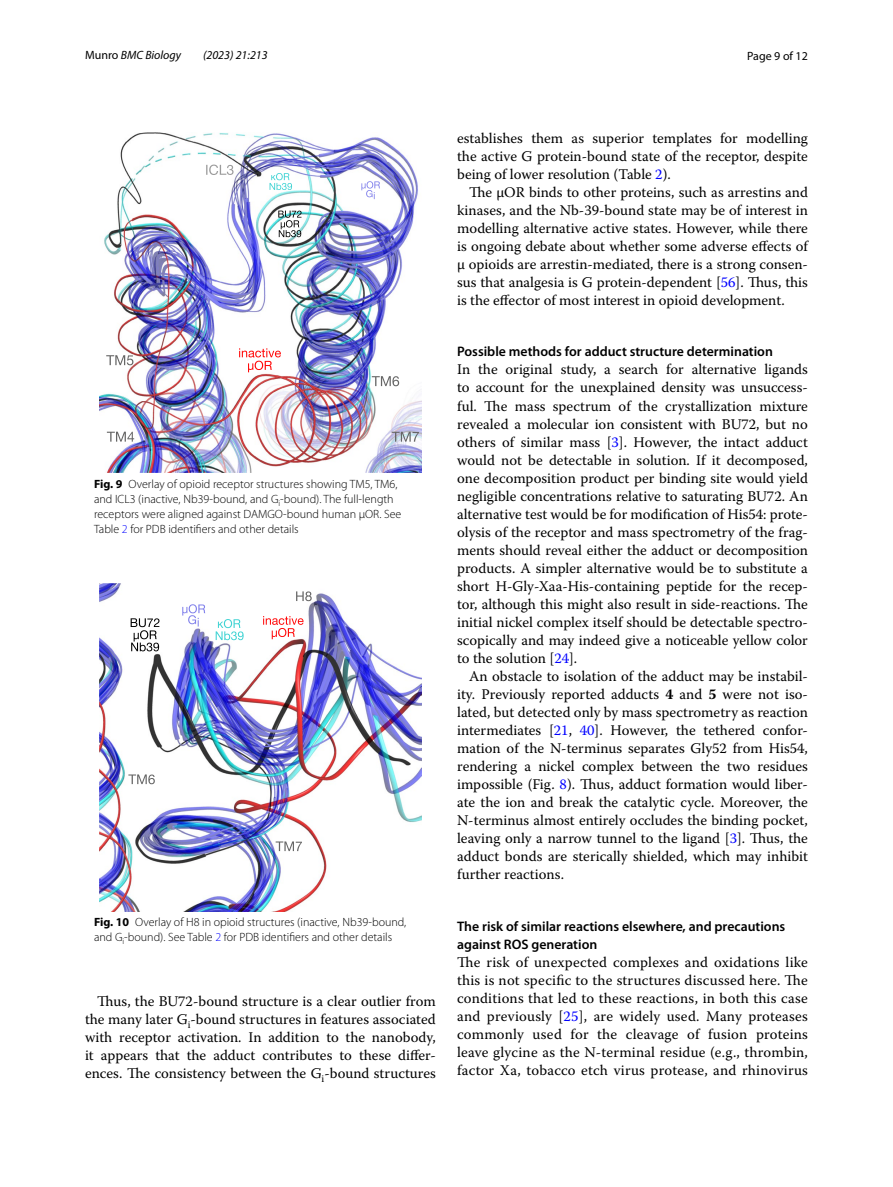
<style>
.page{position:relative;width:893px;height:1187px;background:#fff}
.page>*{position:absolute;margin:0;border:0;box-sizing:border-box;transform-origin:0 0}
.t1{font:14.7px/18px "Warnock Pro";color:#000;text-align:justify}
.t2{font:600 13.8px/18px "Myriad Pro";color:#000}
.t3{font:300 12px/15px "Myriad Pro";color:#000}
.t4{font:italic 12px "Myriad Pro";color:#000}
.t5{font:12px "Myriad Pro";color:#000}
.s1{font-style:normal}
.s2{font-weight:700}
.s3{color:#00f}
</style>
<div class="page">
<img style="left:99px;top:133px;width:322px;height:339px">
<svg style="left:372px;top:376px;width:27px;height:10px"></svg>
<svg style="left:206px;top:164px;width:28px;height:11px"></svg>
<svg style="left:106px;top:355px;width:27px;height:10px"></svg>
<svg style="left:270px;top:173px;width:22px;height:17px"></svg>
<svg style="left:278px;top:210px;width:24px;height:27px"></svg>
<svg style="left:239px;top:348px;width:42px;height:24px"></svg>
<svg style="left:361px;top:181px;width:19px;height:18px"></svg>
<svg style="left:107px;top:431px;width:27px;height:10px"></svg>
<svg style="left:392px;top:431px;width:27px;height:10px"></svg>
<img style="left:99px;top:583px;width:322px;height:328px">
<svg style="left:128px;top:774px;width:27px;height:10px"></svg>
<svg style="left:296px;top:591px;width:16px;height:10px"></svg>
<svg style="left:216px;top:619px;width:28px;height:21px"></svg>
<svg style="left:131px;top:618px;width:28px;height:33px"></svg>
<svg style="left:263px;top:616px;width:41px;height:23px"></svg>
<svg style="left:182px;top:604px;width:23px;height:22px"></svg>
<svg style="left:276px;top:841px;width:26px;height:10px"></svg>
<p class="t4" style="left:85px;top:48px;width:98px"><span class="s1">Munro</span> BMC Biology</p>
<p class="t4" style="left:203px;top:48px;width:66px">(2023) 21:213</p>
<p class="t5" style="left:747px;top:48px;width:62px">Page 9 of 12</p>
<p class="t3" style="left:94px;top:476px;width:309px"><span class="s2">Fig. 9</span> Overlay of opioid receptor structures showing TM5, TM6, and ICL3 (inactive, Nb39-bound, and -G<sub>i</sub>-bound). The full-length receptors were aligned against DAMGO-bound human μOR. See Table <span class="s3">2</span> for PDB identifiers and other details</p>
<p class="t3" style="left:94px;top:915px;width:314px"><span class="s2">Fig. 10</span> Overlay of H8 in opioid structures (inactive, Nb39-bound, and -G<sub>i</sub>-bound). See Table <span class="s3">2</span> for PDB identifiers and other details</p>
<p class="t1" style="left:85px;top:991px;width:352px;text-indent:12px">Thus, the BU72-bound structure is a clear outlier from the many later G<sub>i</sub>-bound structures in features associated with receptor activation. In addition to the nanobody, it appears that the adduct contributes to these differ&shy;ences. The consistency between the G<sub>i</sub>-bound structures</p>
<p class="t1" style="left:457px;top:128px;width:352px">establishes them as superior templates for modelling the active G protein-bound state of the receptor, despite being of lower resolution (Table <span class="s3">2</span>).</p>
<p class="t1" style="left:457px;top:182px;width:352px;text-indent:12px">The μOR binds to other proteins, such as arrestins and kinases, and the Nb-39-bound state may be of interest in modelling alternative active states. However, while there is ongoing debate about whether some adverse effects of μ opioids are arrestin-mediated, there is a strong consen&shy;sus that analgesia is G protein-dependent [<span class="s3">56</span>]. Thus, this is the effector of most interest in opioid development.</p>
<p class="t2" style="left:457px;top:342px;width:317px">Possible methods for adduct structure determination</p>
<p class="t1" style="left:457px;top:360px;width:352px">In the original study, a search for alternative ligands to account for the unexplained density was unsuccess&shy;ful. The mass spectrum of the crystallization mixture revealed a molecular ion consistent with BU72, but no others of similar mass [<span class="s3">3</span>]. However, the intact adduct would not be detectable in solution. If it decomposed, one decomposition product per binding site would yield negligible concentrations relative to saturating BU72. An alternative test would be for modification of His54: prote&shy;olysis of the receptor and mass spectrometry of the frag&shy;ments should reveal either the adduct or decomposition products. A simpler alternative would be to substitute a short H-Gly-Xaa-His-containing peptide for the recep&shy;tor, although this might also result in side-reactions. The initial nickel complex itself should be detectable spectro&shy;scopically and may indeed give a noticeable yellow color to the solution [<span class="s3">24</span>].</p>
<p class="t1" style="left:457px;top:666px;width:352px;text-indent:12px">An obstacle to isolation of the adduct may be instabil&shy;ity. Previously reported adducts <span class="s2">4</span> and <span class="s2">5</span> were not iso&shy;lated, but detected only by mass spectrometry as reaction intermediates [<span class="s3">21</span>, <span class="s3">40</span>]. However, the tethered confor&shy;mation of the N-terminus separates Gly52 from His54, rendering a nickel complex between the two residues impossible (Fig. <span class="s3">8</span>). Thus, adduct formation would liber&shy;ate the ion and break the catalytic cycle. Moreover, the N-terminus almost entirely occludes the binding pocket, leaving only a narrow tunnel to the ligand [<span class="s3">3</span>]. Thus, the adduct bonds are sterically shielded, which may inhibit further reactions.</p>
<p class="t2" style="left:457px;top:916px;width:330px">The risk of similar reactions elsewhere, and precautions against ROS generation</p>
<p class="t1" style="left:457px;top:952px;width:352px">The risk of unexpected complexes and oxidations like this is not specific to the structures discussed here. The conditions that led to these reactions, in both this case and previously [<span class="s3">25</span>], are widely used. Many proteases commonly used for the cleavage of fusion proteins leave glycine as the N-terminal residue (e.g., thrombin, factor Xa, tobacco etch virus protease, and rhinovirus</p>
</div>
